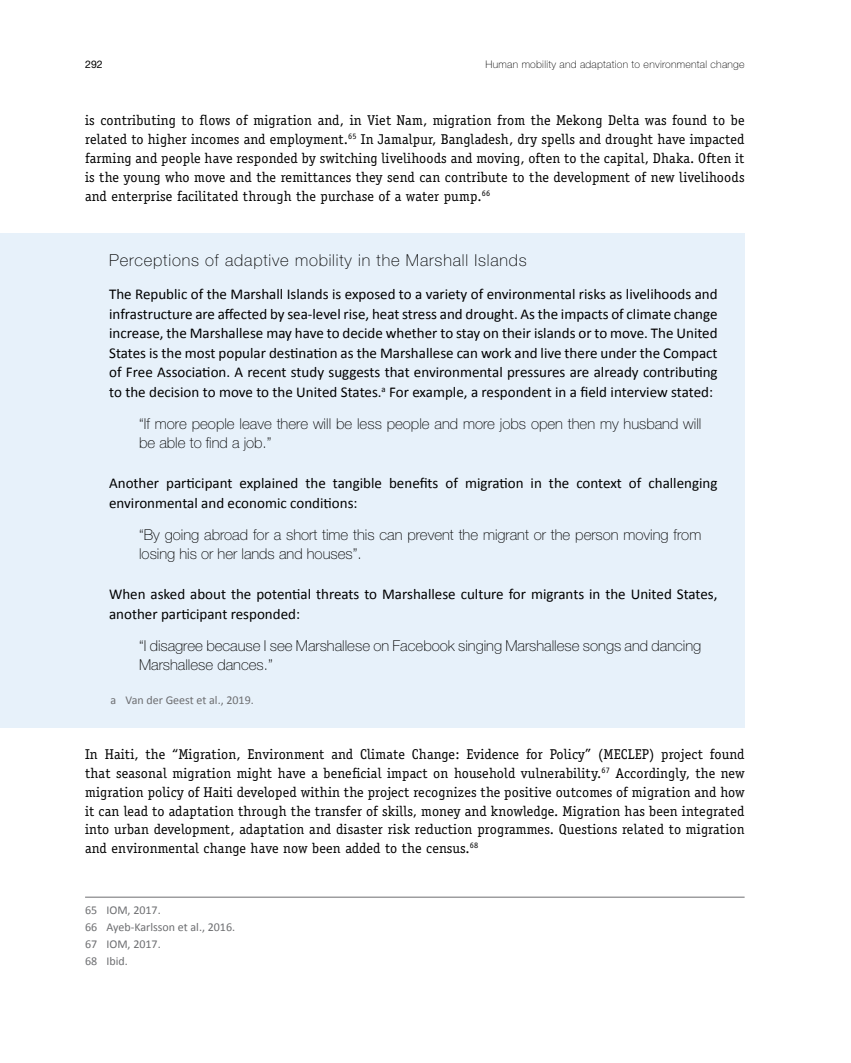
<style>
.page{position:relative;width:851px;height:1063px;background:#fff}
.page>*{position:absolute;margin:0;border:0;box-sizing:border-box;transform-origin:0 0}
.t1{font:100 16.5px "Helvetica Neue";letter-spacing:.05em;color:#000}
.t2{font:15px/19.5px "Calibri";color:#000}
.t3{font:100 15px/19.5px "Helvetica Neue";color:#000}
.t4{font:14.25px/18.8px "Officina Serif";letter-spacing:.01em;color:#000;text-align:justify}
.t5{font:12px/17px "Calibri";color:#6d6e71}
.t6{font:100 10.5px "Helvetica Neue";letter-spacing:.025em;color:#000}
.t7{font:10.5px "Helvetica Neue";color:#000}
</style>
<div class="page">
<div style="left:0;top:233px;width:744px;height:494px;background:#e7f1fa"></div>
<hr style="left:85px;top:897px;width:659px;height:1px;background:#6d6e71">
<p class="t7" style="left:85px;top:58px;width:19px">292</p>
<p class="t6" style="left:485px;top:58px;width:260px">Human mobility and adaptation to environmental change</p>
<p class="t4" style="left:85px;top:111px;width:661px">is contributing to flows of migration and, in Viet Nam, migration from the Mekong Delta was found to be related to higher incomes and employment.<sup>65</sup> In Jamalpur, Bangladesh, dry spells and drought have impacted farming and people have responded by switching livelihoods and moving, often to the capital, Dhaka. Often it is the young who move and the remittances they send can contribute to the development of new livelihoods and enterprise facilitated through the purchase of a water pump.<sup>66</sup></p>
<p class="t1" style="left:109px;top:251px;width:419px">Perceptions of adaptive mobility in the Marshall Islands</p>
<p class="t2" style="left:109px;top:284px;width:610px;text-align:justify">The Republic of the Marshall Islands is exposed to a variety of environmental risks as livelihoods and infrastructure are affected by sea-level rise, heat stress and drought. As the impacts of climate change increase, the Marshallese may have to decide whether to stay on their islands or to move. The United States is the most popular destination as the Marshallese can work and live there under the Compact of Free Association. A recent study suggests that environmental pressures are already contributing to the decision to move to the United States.<sup>a</sup> For example, a respondent in a field interview stated:</p>
<p class="t3" style="left:139px;top:414px;width:563px">“If more people leave there will be less people and more jobs open then my husband will be able to find a job.”</p>
<p class="t2" style="left:109px;top:473px;width:610px">Another participant explained the tangible benefits of migration in the context of challenging environmental and economic conditions:</p>
<p class="t3" style="left:139px;top:525px;width:563px">“By going abroad for a short time this can prevent the migrant or the person moving from losing his or her lands and houses”.</p>
<p class="t2" style="left:109px;top:584px;width:610px">When asked about the potential threats to Marshallese culture for migrants in the United States, another participant responded:</p>
<p class="t3" style="left:139px;top:636px;width:563px">“I disagree because I see Marshallese on Facebook singing Marshallese songs and dancing<br>Marshallese dances.”</p>
<p class="t5" style="left:111px;top:692px;width:145px">a Van der Geest et al., 2019.</p>
<p class="t4" style="left:85px;top:745px;width:661px">In Haiti, the “Migration, Environment and Climate Change: Evidence for Policy” (MECLEP) project found that seasonal migration might have a beneficial impact on household vulnerability.<sup>67</sup> Accordingly, the new migration policy of Haiti developed within the project recognizes the positive outcomes of migration and how it can lead to adaptation through the transfer of skills, money and knowledge. Migration has been integrated into urban development, adaptation and disaster risk reduction programmes. Questions related to migration and environmental change have now been added to the census.<sup>68</sup></p>
<p class="t5" style="left:85px;top:902px;width:151px">65 IOM, 2017.<br>66 Ayeb-Karlsson et al., 2016.<br>67 IOM, 2017.<br>68 Ibid.</p>
</div>
